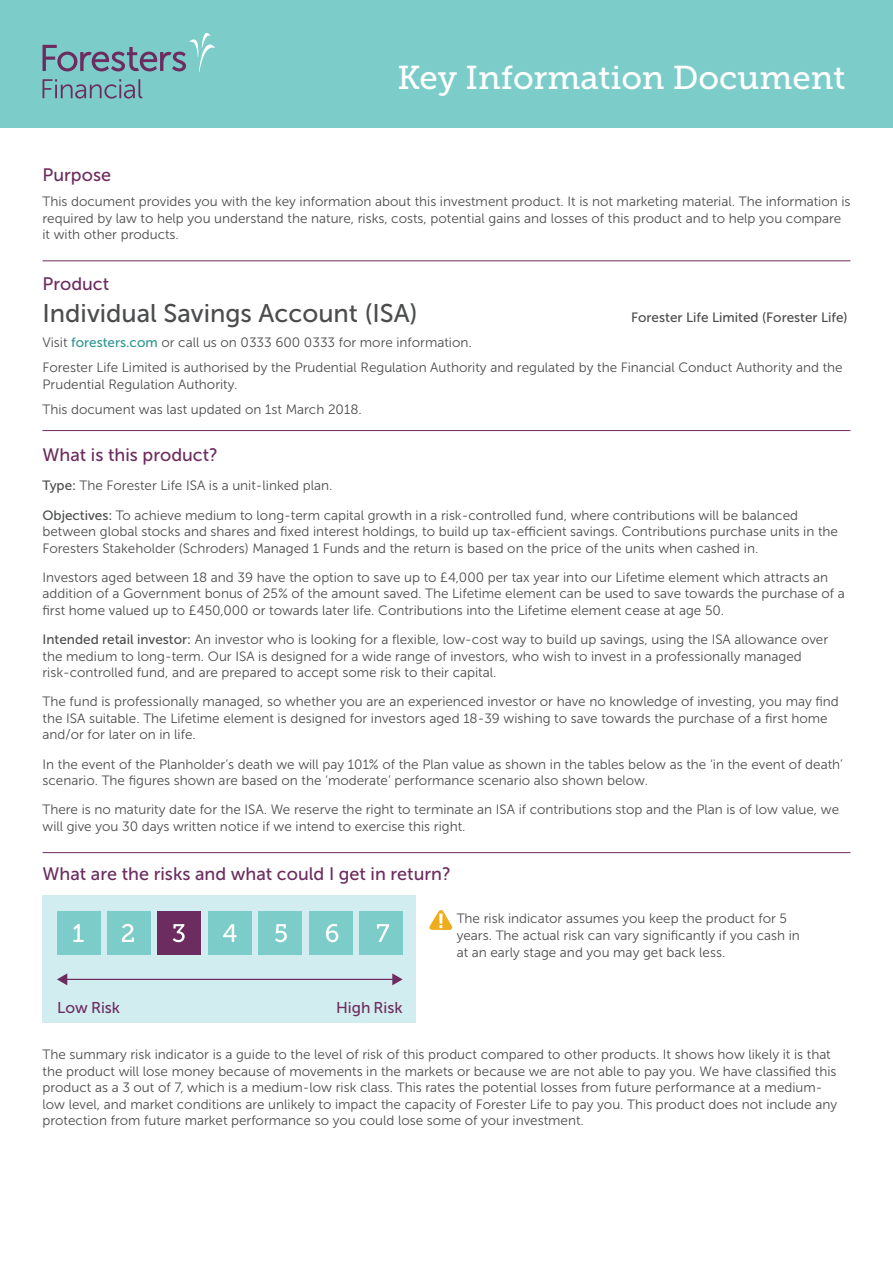
<style>
.page{position:relative;width:893px;height:1263px;background:#fff}
.page>*{position:absolute;margin:0;border:0;box-sizing:border-box;transform-origin:0 0}
.t1{font:33px "Museo Slab 500";color:#fff}
.t2{font:25.5px "Museo Sans 500";color:#4b4c4d}
.t3{font:18px "Museo Sans 500";color:#6d2c5f}
.t4{font:15.6px "Museo Sans 500";color:#6d2c5f}
.t5{font:13.5px/16.5px "Museo Sans 300";color:#4b4c4d}
.t6{font:13.5px "Museo Sans 500";color:#4b4c4d}
.s1{font-family:"Museo Sans 500";color:#2f9793}
.s2{font-family:"Museo Sans 500"}
</style>
<div class="page">
<div style="left:0;top:0;width:893px;height:127px;background:#7ccdca"></div>
<svg style="left:43px;top:33px;width:172px;height:39px"></svg>
<svg style="left:43px;top:79px;width:99px;height:20px"></svg>
<div style="left:43px;top:894px;width:373px;height:128px;background:#d2edf0"></div>
<div style="left:57px;top:911px;width:44px;height:43px;background:#7ccdca"></div>
<div style="left:107px;top:911px;width:44px;height:43px;background:#7ccdca"></div>
<div style="left:158px;top:911px;width:43px;height:43px;background:#6d2c5f"></div>
<div style="left:208px;top:911px;width:44px;height:43px;background:#7ccdca"></div>
<div style="left:258px;top:911px;width:44px;height:43px;background:#7ccdca"></div>
<div style="left:309px;top:911px;width:43px;height:43px;background:#7ccdca"></div>
<div style="left:359px;top:911px;width:44px;height:43px;background:#7ccdca"></div>
<hr style="left:66px;top:979px;width:328px;height:1px;background:#6d2c5f">
<svg style="left:57px;top:973px;width:10px;height:12px"></svg>
<svg style="left:392px;top:973px;width:11px;height:12px"></svg>
<svg style="left:73px;top:924px;width:11px;height:18px"></svg>
<svg style="left:122px;top:924px;width:12px;height:18px"></svg>
<svg style="left:173px;top:924px;width:12px;height:18px"></svg>
<svg style="left:223px;top:924px;width:14px;height:18px"></svg>
<svg style="left:275px;top:924px;width:12px;height:18px"></svg>
<svg style="left:326px;top:924px;width:12px;height:18px"></svg>
<svg style="left:377px;top:924px;width:12px;height:18px"></svg>
<svg style="left:429px;top:910px;width:23px;height:20px"></svg>
<hr style="left:43px;top:430px;width:807px;height:1px;background:#6d2c5f">
<hr style="left:43px;top:852px;width:807px;height:1px;background:#6d2c5f">
<hr style="left:43px;top:260px;width:807px;height:1px;background:#6d2c5f">
<p class="t1" style="left:398px;top:59px;width:449px">Key Information Document</p>
<p class="t3" style="left:43px;top:165px;width:70px">Purpose</p>
<p class="t5" style="left:43px;top:193px;width:809px">This document provides you with the key information about this investment product. It is not marketing material. The information is required by law to help you understand the nature, risks, costs, potential gains and losses of this product and to help you compare it with other products.</p>
<p class="t3" style="left:43px;top:274px;width:68px">Product</p>
<p class="t2" style="left:43px;top:300px;width:376px">Individual Savings Account (ISA)</p>
<p class="t6" style="left:631px;top:310px;width:218px">Forester Life Limited (Forester Life)</p>
<p class="t5" style="left:43px;top:335px;width:431px">Visit <span class="s1">foresters.com</span> or call us on 0333 600 0333 for more information.</p>
<p class="t5" style="left:43px;top:360px;width:802px">Forester Life Limited is authorised by the Prudential Regulation Authority and regulated by the Financial Conduct Authority and the<br>Prudential Regulation Authority.</p>
<p class="t5" style="left:43px;top:401px;width:321px">This document was last updated on 1st March 2018.</p>
<p class="t3" style="left:43px;top:445px;width:177px">What is this product?</p>
<p class="t5" style="left:43px;top:477px;width:291px"><span class="s2">Type:</span> The Forester Life ISA is a unit-linked plan.</p>
<p class="t5" style="left:43px;top:507px;width:797px"><span class="s2">Objectives:</span> To achieve medium to long-term capital growth in a risk-controlled fund, where contributions will be balanced between global stocks and shares and fixed interest holdings, to build up tax-efficient savings. Contributions purchase units in the<br>Foresters Stakeholder (Schroders) Managed 1 Funds and the return is based on the price of the units when cashed in.</p>
<p class="t5" style="left:43px;top:569px;width:804px">Investors aged between 18 and 39 have the option to save up to £4,000 per tax year into our Lifetime element which attracts an addition of a Government bonus of 25% of the amount saved. The Lifetime element can be used to save towards the purchase of a first home valued up to £450,000 or towards later life. Contributions into the Lifetime element cease at age 50.</p>
<p class="t5" style="left:43px;top:631px;width:787px"><span class="s2">Intended retail investor:</span> An investor who is looking for a flexible, low-cost way to build up savings, using the ISA allowance over the medium to long-term. Our ISA is designed for a wide range of investors, who wish to invest in a professionally managed risk-controlled fund, and are prepared to accept some risk to their capital.</p>
<p class="t5" style="left:43px;top:694px;width:798px">The fund is professionally managed, so whether you are an experienced investor or have no knowledge of investing, you may find the ISA suitable. The Lifetime element is designed for investors aged 18-39 wishing to save towards the purchase of a first home and/or for later on in life.</p>
<p class="t5" style="left:43px;top:756px;width:802px">In the event of the Planholder’s death we will pay 101% of the Plan value as shown in the tables below as the ‘in the event of death’ scenario. The figures shown are based on the ‘moderate’ performance scenario also shown below.</p>
<p class="t5" style="left:43px;top:802px;width:798px">There is no maturity date for the ISA. We reserve the right to terminate an ISA if contributions stop and the Plan is of low value, we will give you 30 days written notice if we intend to exercise this right.</p>
<p class="t3" style="left:43px;top:864px;width:410px">What are the risks and what could I get in return?</p>
<p class="t5" style="left:457px;top:911px;width:345px">The risk indicator assumes you keep the product for 5 years. The actual risk can vary significantly if you cash in at an early stage and you may get back less.</p>
<p class="t4" style="left:57px;top:999px;width:64px">Low Risk</p>
<p class="t4" style="left:336px;top:999px;width:68px">High Risk</p>
<p class="t5" style="left:43px;top:1046px;width:796px">The summary risk indicator is a guide to the level of risk of this product compared to other products. It shows how likely it is that the product will lose money because of movements in the markets or because we are not able to pay you. We have classified this product as a 3 out of 7, which is a medium-low risk class. This rates the potential losses from future performance at a medium&shy;low level, and market conditions are unlikely to impact the capacity of Forester Life to pay you. This product does not include any protection from future market performance so you could lose some of your investment.</p>
</div>
